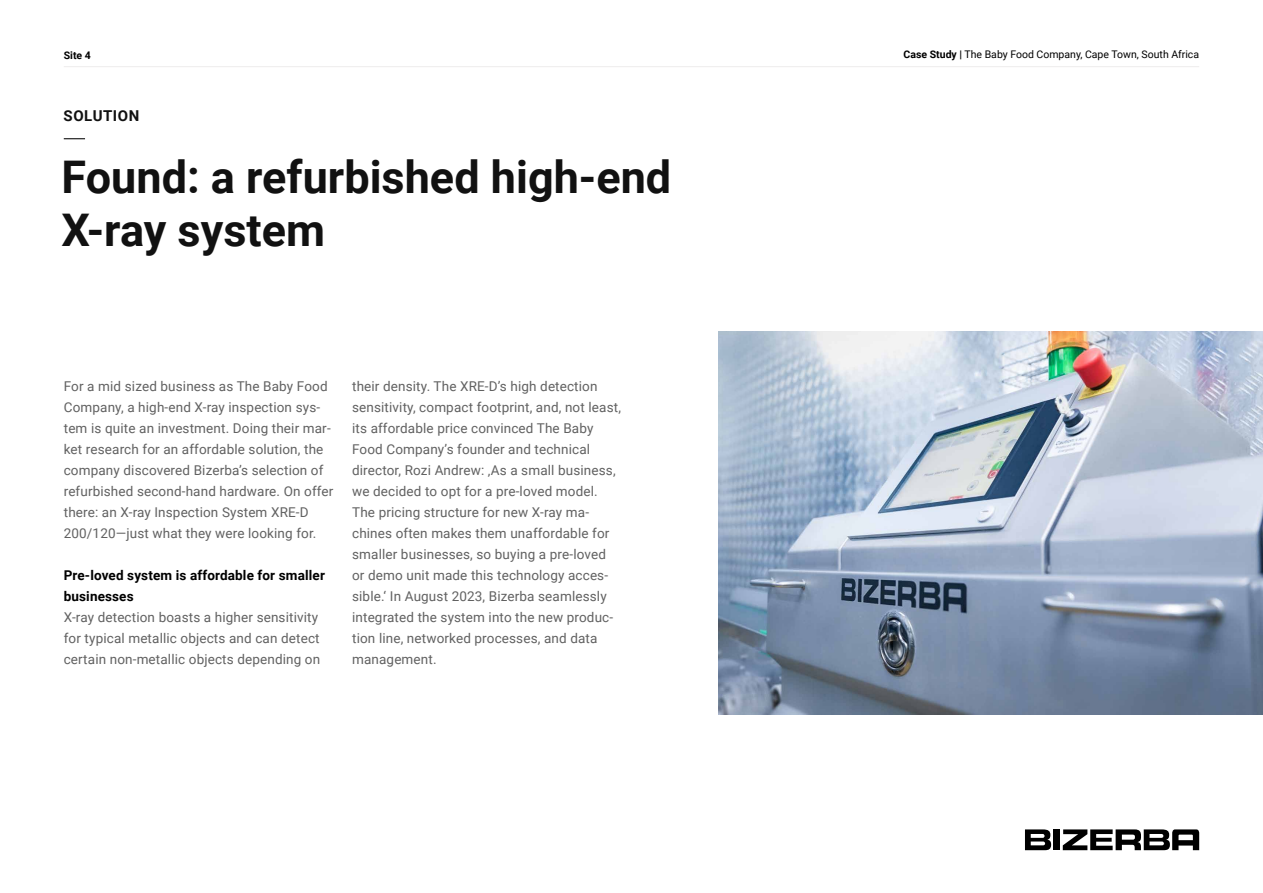
<style>
.page{position:relative;width:1263px;height:893px;background:#fff}
.page>*{position:absolute;margin:0;border:0;box-sizing:border-box;transform-origin:0 0}
.t1{font:700 45px/52.5px "Roboto";color:#111}
.t2{font:700 15px "Roboto";letter-spacing:.035em;color:#111}
.t3{font:13.5px/21px "Roboto";letter-spacing:.01em;color:#616161}
.t4{font:700 13.5px/21px "Roboto";letter-spacing:.01em;color:#000}
.t5{font:10.5px "Roboto";color:#000}
.t6{font:700 10.5px "Roboto";color:#000}
.s1{font-weight:700}
</style>
<div class="page">
<img style="left:719px;top:332px;width:544px;height:382px">
<svg style="left:64px;top:138px;width:21px;height:1px"></svg>
<hr style="left:64px;top:66px;width:1135px;height:1px;background:#eeeded">
<svg style="left:1063px;top:829px;width:136px;height:21px"></svg>
<div style="left:1053px;top:829px;width:7px;height:21px;background:#000"></div>
<svg style="left:1025px;top:829px;width:26px;height:21px"></svg>
<p class="t6" style="left:64px;top:47px;width:29px">Site 4</p>
<p class="t5" style="left:903px;top:47px;width:297px"><span class="s1">Case Study |</span> The Baby Food Company, Cape Town, South Africa</p>
<p class="t2" style="left:64px;top:105px;width:77px">SOLUTION</p>
<h1 class="t1" style="left:62px;top:149px;width:611px">Found: a refurbished high-end<br>X-ray system</h1>
<p class="t3" style="left:64px;top:375px;width:271px">For a mid sized business as The Baby Food Company, a high-end X-ray inspection sys&shy;tem is quite an investment. Doing their mar&shy;ket research for an affordable solution, the company discovered Bizerba’s selection of refurbished second-hand hardware. On offer there: an X-ray Inspection System XRE-D 200/120—just what they were looking for.</p>
<p class="t4" style="left:64px;top:564px;width:263px">Pre-loved system is affordable for smaller businesses</p>
<p class="t3" style="left:64px;top:606px;width:258px">X-ray detection boasts a higher sensitivity for typical metallic objects and can detect certain non-metallic objects depending on</p>
<p class="t3" style="left:352px;top:375px;width:270px">their density. The XRE-D’s high detection sensitivity, compact footprint, and, not least, its affordable price convinced The Baby Food Company’s founder and technical director, Rozi Andrew: ‚As a small business, we decided to opt for a pre-loved model.<br>The pricing structure for new X-ray ma&shy;chines often makes them unaffordable for smaller businesses, so buying a pre-loved or demo unit made this technology acces&shy;sible.‘ In August 2023, Bizerba seamlessly integrated the system into the new produc&shy;tion line, networked processes, and data management.</p>
</div>
